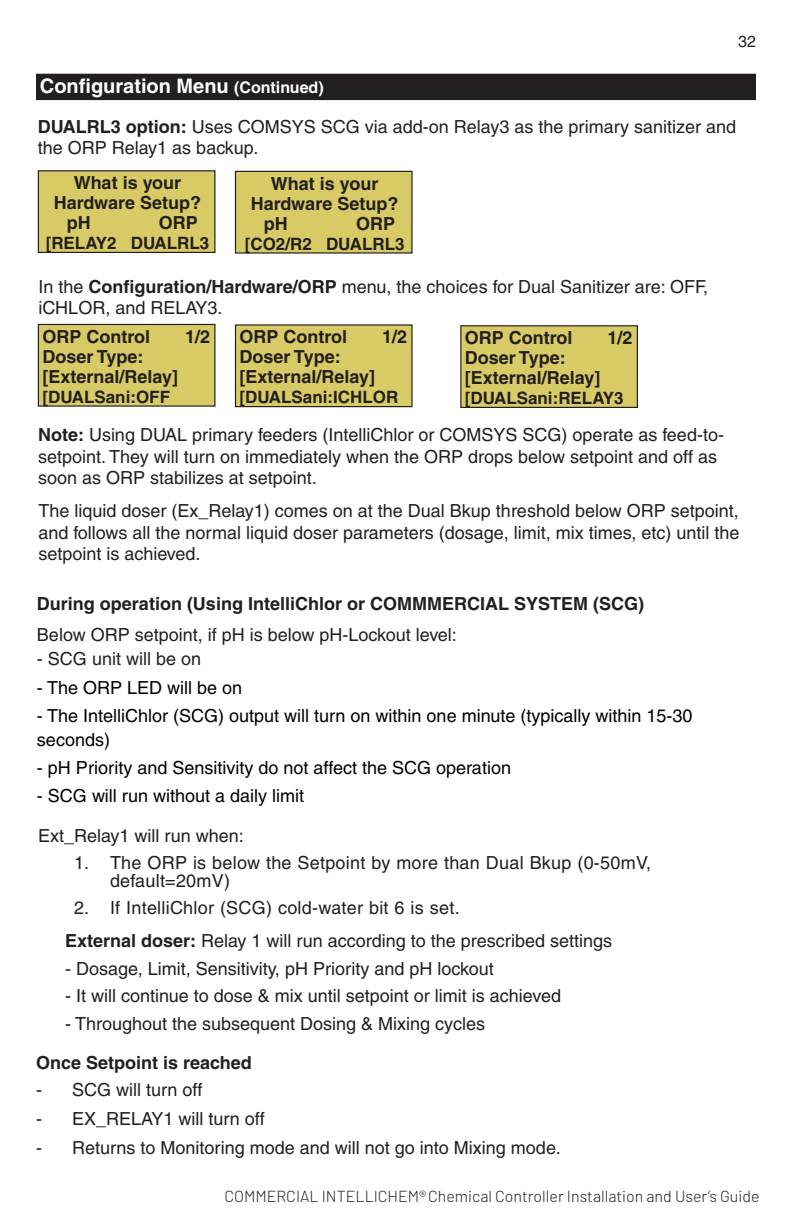
<style>
.page{position:relative;width:792px;height:1224px;background:#fff}
.page>*{position:absolute;margin:0;border:0;box-sizing:border-box;transform-origin:0 0}
.Heading_1{font:700 20px "Helvetica";color:#fff}
.Body_Text__Menu{font:18px/21.6px "Helvetica";color:#231f20}
.Body_Text__Menu-2{font:700 18px/20px "Helvetica";color:#231f20}
._10{font:18px "Helvetica";color:#231f20}
.toc_1{font:18px/24px "Helvetica";color:#000}
.Num_List{font:18px/18px "Helvetica";letter-spacing:.015em;color:#231f20}
._1{font:18px "Helvetica";color:#231f20}
._1-2{font:700 18px "Helvetica";color:#231f20}
.t1{font:700 17px "Helvetica";color:#231f20}
.t2{font:300 16px "Barlow";color:#231f20}
.t3{font:16px "Helvetica";color:#231f20}
.s1{font-size:16px}
.s2{font-weight:700}
</style>
<div class="page">
<div style="left:37px;top:74px;width:718px;height:26px;background:#231f20"></div>
<div style="left:38px;top:171px;width:177px;height:81px;background:#d8cb66"></div>
<div style="left:38px;top:170px;width:177px;height:83px;border:1px solid #231f20"></div>
<div style="left:236px;top:171px;width:176px;height:82px;background:#d8cb66"></div>
<div style="left:235px;top:171px;width:178px;height:83px;border:1px solid #231f20"></div>
<div style="left:38px;top:324px;width:177px;height:82px;background:#d8cb66"></div>
<div style="left:38px;top:324px;width:177px;height:83px;border:1px solid #231f20"></div>
<div style="left:236px;top:325px;width:176px;height:82px;background:#d8cb66"></div>
<div style="left:235px;top:324px;width:178px;height:83px;border:1px solid #231f20"></div>
<div style="left:461px;top:326px;width:176px;height:81px;background:#d8cb66"></div>
<div style="left:460px;top:325px;width:178px;height:83px;border:1px solid #231f20"></div>
<p class="Heading_1" style="left:40px;top:74px;width:285px">Configuration Menu <span class="s1">(Continued)</span></p>
<p class="t3" style="left:738px;top:32px;width:19px">32</p>
<p class="Body_Text__Menu" style="left:38px;top:116px;width:700px"><span class="s2">DUALRL3 option:</span> Uses COMSYS SCG via add-on Relay3 as the primary sanitizer and the ORP Relay1 as backup.</p>
<p class="Body_Text__Menu-2" style="left:74px;top:173px;width:109px">What is your</p>
<p class="Body_Text__Menu-2" style="left:54px;top:193px;width:149px">Hardware Setup?</p>
<p class="Body_Text__Menu-2" style="left:67px;top:213px;width:25px">pH</p>
<p class="Body_Text__Menu-2" style="left:159px;top:213px;width:41px">ORP</p>
<p class="t1" style="left:46px;top:233px;width:165px">[RELAY2 DUALRL3</p>
<p class="Body_Text__Menu-2" style="left:271px;top:173px;width:109px">What is your</p>
<p class="Body_Text__Menu-2" style="left:251px;top:193px;width:149px">Hardware Setup?</p>
<p class="Body_Text__Menu-2" style="left:264px;top:213px;width:25px">pH</p>
<p class="Body_Text__Menu-2" style="left:356px;top:213px;width:41px">ORP</p>
<p class="t1" style="left:245px;top:233px;width:161px">[CO2/R2 DUALRL3</p>
<p class="Body_Text__Menu" style="left:38px;top:276px;width:671px">In the <span class="s2">Configuration/Hardware/ORP</span> menu, the choices for Dual Sanitizer are: OFF, iCHLOR, and RELAY3.</p>
<p class="Body_Text__Menu-2" style="left:42px;top:326px;width:109px">ORP Control</p>
<p class="Body_Text__Menu-2" style="left:185px;top:326px;width:27px">1/2</p>
<p class="Body_Text__Menu-2" style="left:42px;top:346px;width:137px">Doser Type: [External/Relay]</p>
<p class="t1" style="left:42px;top:386px;width:129px">[DUALSani:OFF</p>
<p class="Body_Text__Menu" style="left:38px;top:424px;width:687px"><span class="s2">Note:</span> Using DUAL primary feeders (IntelliChlor or COMSYS SCG) operate as feed-to&shy;setpoint. They will turn on immediately when the ORP drops below setpoint and off as soon as ORP stabilizes at setpoint.</p>
<p class="Body_Text__Menu-2" style="left:240px;top:326px;width:109px">ORP Control</p>
<p class="Body_Text__Menu-2" style="left:382px;top:326px;width:27px">1/2</p>
<p class="Body_Text__Menu-2" style="left:240px;top:346px;width:137px">Doser Type: [External/Relay]</p>
<p class="t1" style="left:240px;top:387px;width:160px">[DUALSani:ICHLOR</p>
<p class="Body_Text__Menu-2" style="left:465px;top:327px;width:109px">ORP Control</p>
<p class="Body_Text__Menu-2" style="left:607px;top:327px;width:27px">1/2</p>
<p class="Body_Text__Menu-2" style="left:465px;top:347px;width:137px">Doser Type: [External/Relay]</p>
<p class="t1" style="left:465px;top:387px;width:160px">[DUALSani:RELAY3</p>
<p class="Body_Text__Menu" style="left:38px;top:500px;width:703px;text-align:justify">The liquid doser (Ex_Relay1) comes on at the Dual Bkup threshold below ORP setpoint, and follows all the normal liquid doser parameters (dosage, limit, mix times, etc) until the setpoint is achieved.</p>
<p class="Body_Text__Menu-2" style="left:37px;top:593px;width:609px">During operation (Using IntelliChlor or COMMMERCIAL SYSTEM (SCG)</p>
<p class="Body_Text__Menu" style="left:37px;top:624px;width:421px">Below ORP setpoint, if pH is below pH-Lockout level:</p>
<p class="Body_Text__Menu" style="left:37px;top:648px;width:166px">- SCG unit will be on</p>
<p class="toc_1" style="left:37px;top:675px;width:207px">- The ORP LED will be on</p>
<p class="toc_1" style="left:37px;top:703px;width:657px">- The IntelliChlor (SCG) output will turn on within one minute (typically within 15-30 seconds)</p>
<p class="toc_1" style="left:37px;top:756px;width:476px">- pH Priority and Sensitivity do not affect the SCG operation</p>
<p class="toc_1" style="left:37px;top:784px;width:269px">- SCG will run without a daily limit</p>
<p class="Body_Text__Menu" style="left:38px;top:825px;width:207px">Ext_Relay1 will run when:</p>
<p class="Num_List" style="left:110px;top:853px;width:543px;text-indent:-36px">1. The ORP is below the Setpoint by more than Dual Bkup (0-50mV, default=20mV)</p>
<p class="Num_List" style="left:74px;top:898px;width:387px">2. If IntelliChlor (SCG) cold-water bit 6 is set.</p>
<p class="_10" style="left:65px;top:930px;width:549px"><span class="s2">External doser:</span> Relay 1 will run according to the prescribed settings</p>
<p class="_10" style="left:65px;top:958px;width:430px">- Dosage, Limit, Sensitivity, pH Priority and pH lockout</p>
<p class="_10" style="left:65px;top:985px;width:498px">- It will continue to dose &amp; mix until setpoint or limit is achieved</p>
<p class="_10" style="left:65px;top:1013px;width:422px">- Throughout the subsequent Dosing &amp; Mixing cycles</p>
<p class="_1-2" style="left:36px;top:1052px;width:217px">Once Setpoint is reached</p>
<p class="_1" style="left:36px;top:1079px;width:168px">- SCG will turn off</p>
<p class="_1" style="left:36px;top:1108px;width:230px">- EX_RELAY1 will turn off</p>
<p class="_1" style="left:36px;top:1137px;width:526px">- Returns to Monitoring mode and will not go into Mixing mode.</p>
<p class="t2" style="left:225px;top:1186px;width:536px">COMMERCIAL INTELLICHEM®Chemical Controller Installation and User’s Guide</p>
</div>
